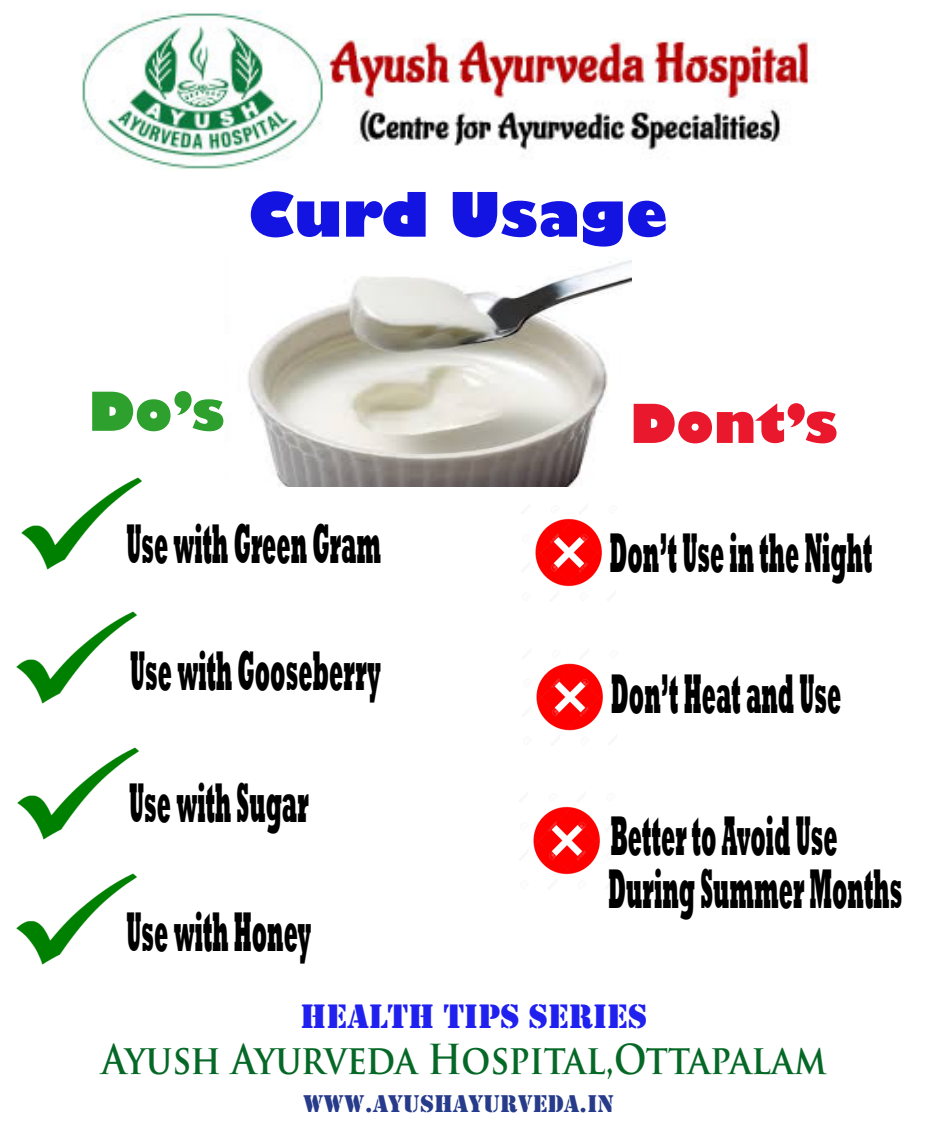
<style>
.page{position:relative;width:936px;height:1136px;background:#fff}
.page>*{position:absolute;margin:0;border:0;box-sizing:border-box;transform-origin:0 0}
.t1{font:800 60px "Gill Sans";color:#1414e2}
.t2{font:800 57.5px/53px "Rockwell";color:#000;scale:.36 1}
.t3{font:800 52.5px "Gill Sans";color:#ea182c}
.t4{font:800 52.5px "Gill Sans";color:#2da02d}
.t5{font:700 40.25px "Trajan Pro";color:#056826;scale:.87 1}
.t6{font:35px "Stencil";color:#2020ef}
.t7{font:25px "Stencil";color:#273b8b}
</style>
<div class="page">
<img style="left:81px;top:10px;width:736px;height:160px">
<img style="left:248px;top:260px;width:384px;height:227px">
<img style="left:22px;top:477px;width:120px;height:93px">
<img style="left:17px;top:611px;width:120px;height:93px">
<img style="left:18px;top:747px;width:120px;height:93px">
<img style="left:17px;top:873px;width:120px;height:92px">
<img style="left:529px;top:518px;width:73px;height:74px">
<img style="left:530px;top:663px;width:88px;height:73px">
<img style="left:527px;top:806px;width:73px;height:74px">
<p class="t1" style="left:248px;top:177px;width:422px">Curd Usage</p>
<p class="t4" style="left:88px;top:378px;width:138px">Do’s</p>
<p class="t3" style="left:630px;top:391px;width:209px">Dont’s</p>
<p class="t2" style="left:126px;top:518px;width:709px">Use with Green Gram</p>
<p class="t2" style="left:130px;top:645px;width:698px">Use with Gooseberry</p>
<p class="t2" style="left:129px;top:777px;width:499px">Use with Sugar</p>
<p class="t2" style="left:127px;top:906px;width:514px">Use with Honey</p>
<p class="t2" style="left:609px;top:527px;width:732px">Don’t Use in the Night</p>
<p class="t2" style="left:611px;top:668px;width:642px">Don’t Heat and Use</p>
<p class="t2" style="left:608px;top:810px;width:818px">Better to Avoid Use<br>During Summer Months</p>
<p class="t6" style="left:300px;top:996px;width:349px">HEALTH TIPS SERIES</p>
<p class="t5" style="left:102px;top:1034px;width:834px">Ayush Ayurveda Hospital,Ottapalam</p>
<p class="t7" style="left:303px;top:1089px;width:312px">WWW.AYUSHAYURVEDA.IN</p>
</div>
